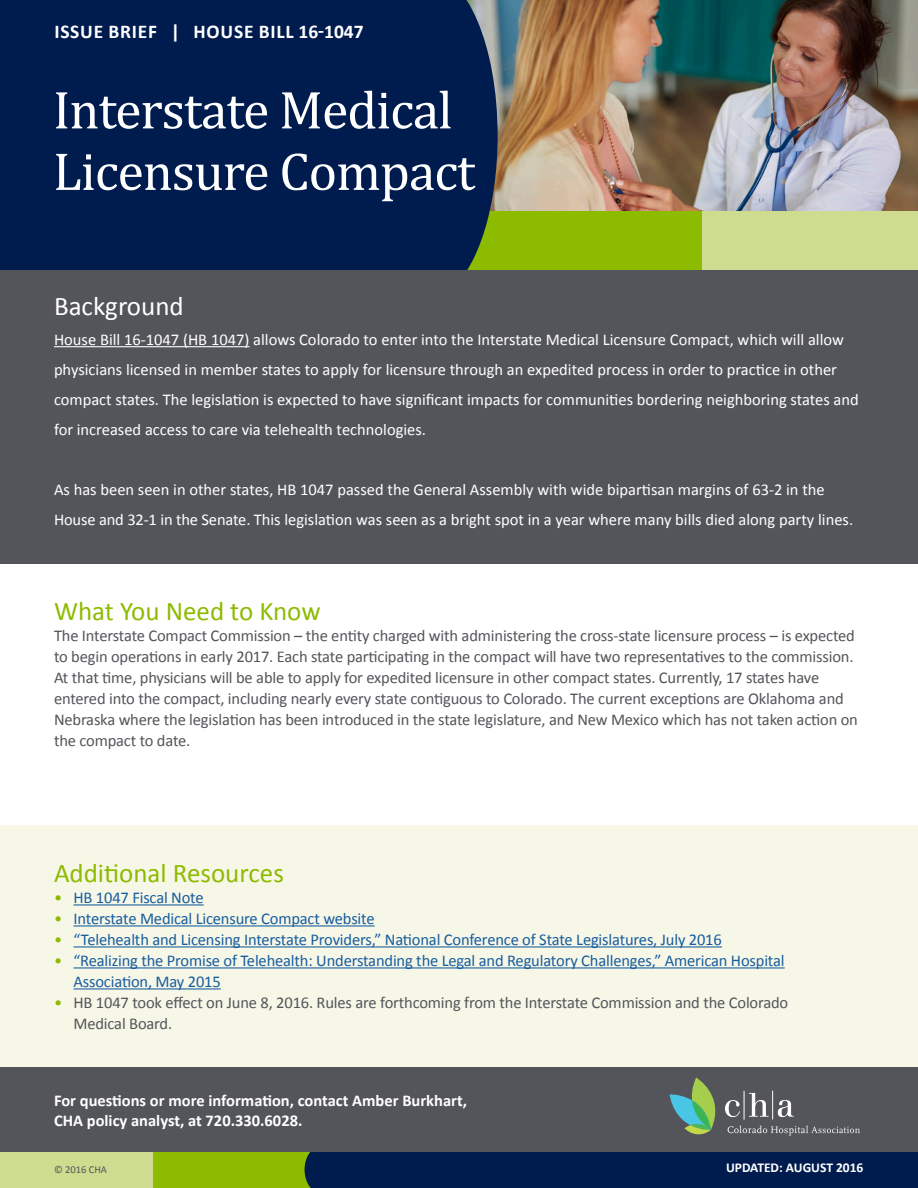
<style>
.page{position:relative;width:918px;height:1188px;background:#fff}
.page>*{position:absolute;margin:0;border:0;box-sizing:border-box;transform-origin:0 0}
.t1{font:54px/61.5px "Cambria Math";letter-spacing:-.02em;color:#fff}
.t2{font:27px "Calibri";color:#8dbb00}
.t3{font:27px "Calibri";color:#fff}
.t4{font:700 19.5px "Calibri";letter-spacing:.04em;color:#fff}
.t5{font:16.5px/21px "Calibri";letter-spacing:-.01em;color:#54555a}
.t6{font:16.5px/30px "Calibri";color:#fff}
.t7{font:16.5px/21px "Calibri";letter-spacing:-.01em;color:#175d9e}
.t8{font:700 16.5px "Calibri";color:#fff}
.t9{font:700 13.5px "Calibri";color:#fff}
.t10{font:10.5px "Calibri";color:#54555a}
.s1{color:#8dbb00}
</style>
<div class="page">
<div style="left:0;top:825px;width:918px;height:257px;background:#f7f7e8"></div>
<div style="left:314px;top:1138px;width:604px;height:50px;background:#001c4e"></div>
<div style="left:0;top:1138px;width:153px;height:50px;background:#cddc8e"></div>
<div style="left:153px;top:1138px;width:174px;height:50px;background:#8dbb00"></div>
<div style="left:0;top:0;width:408px;height:274px;background:#001c4e"></div>
<img style="left:498px;top:0;width:420px;height:212px">
<div style="left:702px;top:212px;width:216px;height:58px;background:#cddc8e"></div>
<div style="left:459px;top:212px;width:243px;height:58px;background:#8dbb00"></div>
<svg style="left:408px;top:0;width:90px;height:270px;background:#0d284f"></svg>
<div style="left:0;top:270px;width:918px;height:294px;background:#54555a"></div>
<hr style="left:54px;top:346px;width:196px;height:1px;background:#fff">
<svg style="left:305px;top:1151px;width:34px;height:37px"></svg>
<div style="left:0;top:1067px;width:918px;height:84px;background:#54555a"></div>
<svg style="left:670px;top:1078px;width:190px;height:58px"></svg>
<hr style="left:74px;top:904px;width:130px;height:1px;background:#175d9e">
<hr style="left:74px;top:925px;width:301px;height:1px;background:#175d9e">
<hr style="left:74px;top:946px;width:648px;height:1px;background:#175d9e">
<hr style="left:74px;top:967px;width:711px;height:1px;background:#175d9e">
<hr style="left:74px;top:988px;width:147px;height:1px;background:#175d9e">
<p class="t4" style="left:54px;top:19px;width:311px">ISSUE BRIEF | HOUSE BILL 16-1047</p>
<p class="t1" style="left:53px;top:79px;width:424px">Interstate Medical<br>Licensure Compact</p>
<p class="t3" style="left:54px;top:289px;width:131px">Background</p>
<p class="t6" style="left:54px;top:324px;width:806px">House Bill 16-1047 (HB 1047) allows Colorado to enter into the Interstate Medical Licensure Compact, which will allow physicians licensed in member states to apply for licensure through an expedited process in order to practice in other compact states. The legislation is expected to have significant impacts for communities bordering neighboring states and for increased access to care via telehealth technologies.</p>
<p class="t6" style="left:54px;top:474px;width:772px">As has been seen in other states, HB 1047 passed the General Assembly with wide bipartisan margins of 63-2 in the</p>
<p class="t6" style="left:54px;top:504px;width:801px">House and 32-1 in the Senate. This legislation was seen as a bright spot in a year where many bills died along party lines.</p>
<p class="t2" style="left:54px;top:594px;width:268px">What You Need to Know</p>
<p class="t5" style="left:54px;top:625px;width:805px">The Interstate Compact Commission – the entity charged with administering the cross-state licensure process – is expected to begin operations in early 2017. Each state participating in the compact will have two representatives to the commission.<br>At that time, physicians will be able to apply for expedited licensure in other compact states. Currently, 17 states have entered into the compact, including nearly every state contiguous to Colorado. The current exceptions are Oklahoma and Nebraska where the legislation has been introduced in the state legislature, and New Mexico which has not taken action on the compact to date.</p>
<p class="t2" style="left:54px;top:856px;width:231px">Additional Resources</p>
<p class="t7" style="left:54px;top:887px;width:151px"><span class="s1">•</span> HB 1047 Fiscal Note</p>
<p class="t7" style="left:54px;top:908px;width:322px"><span class="s1">•</span> Interstate Medical Licensure Compact website</p>
<p class="t7" style="left:54px;top:929px;width:669px"><span class="s1">•</span> “Telehealth and Licensing Interstate Providers,” National Conference of State Legislatures, July 2016</p>
<p class="t7" style="left:74px;top:950px;width:713px;text-indent:-20px"><span class="s1">•</span> “Realizing the Promise of Telehealth: Understanding the Legal and Regulatory Challenges,” American Hospital<br>Association, May 2015</p>
<p class="t5" style="left:54px;top:992px;width:736px"><span class="s1">•</span> HB 1047 took effect on June 8, 2016. Rules are forthcoming from the Interstate Commission and the Colorado</p>
<p class="t5" style="left:74px;top:1013px;width:100px">Medical Board.</p>
<p class="t8" style="left:54px;top:1090px;width:415px">For questions or more information, contact Amber Burkhart,</p>
<p class="t8" style="left:54px;top:1110px;width:250px">CHA policy analyst, at 720.330.6028.</p>
<p class="t10" style="left:54px;top:1163px;width:55px">© 2016 CHA</p>
<p class="t9" style="left:726px;top:1159px;width:139px">UPDATED: AUGUST 2016</p>
</div>
